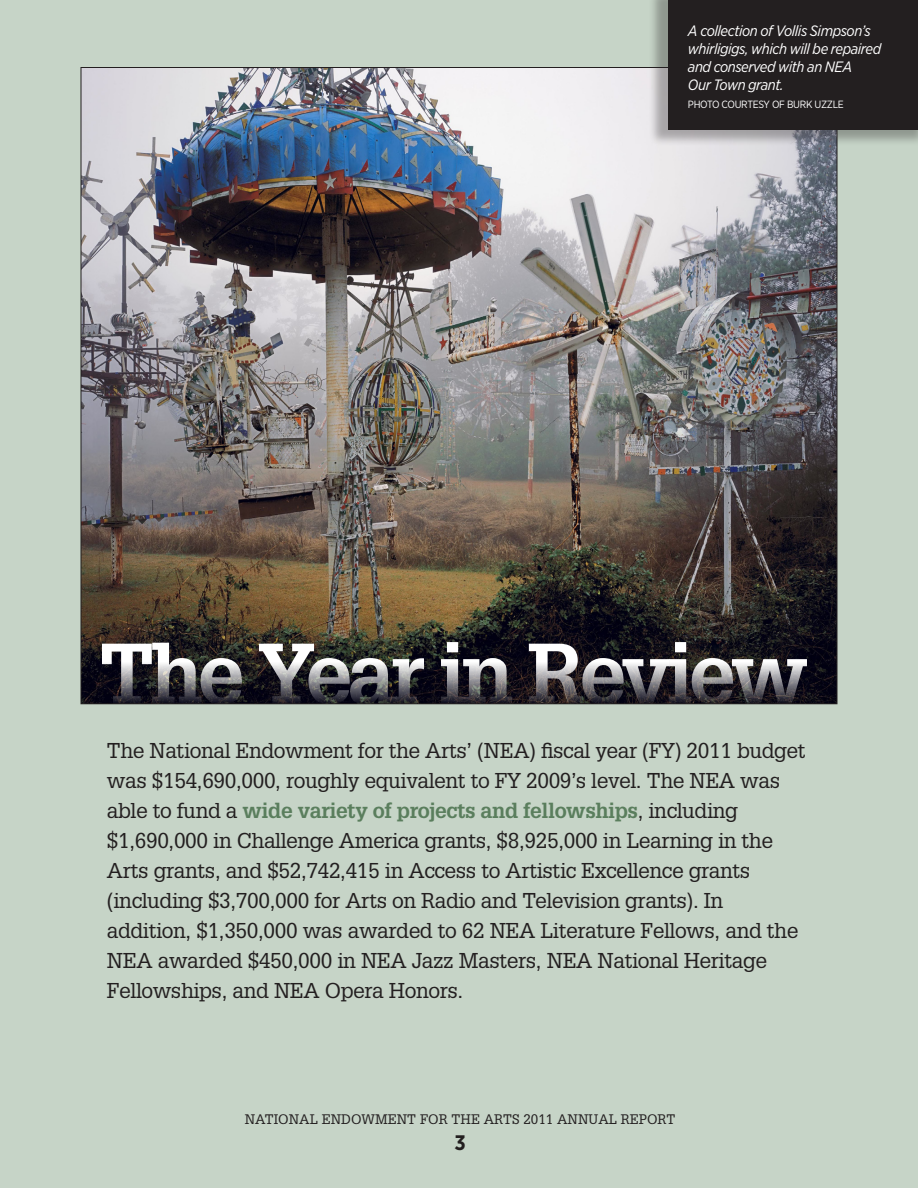
<style>
.page{position:relative;width:918px;height:1188px;background:#c6d4c7}
.page>*{position:absolute;margin:0;border:0;box-sizing:border-box;transform-origin:0 0}
.t1{font:700 84px "Glypha LT Std";letter-spacing:-.06em;color:#fff}
.t2{font:21px/30px "Glypha LT Std";letter-spacing:-.02em;color:#231f20}
.t3{font:700 21px "Gotham Narrow";color:#231f20}
.t4{font:italic 15px/18px "Gotham Narrow";letter-spacing:-.03em;color:#fff}
.t5{font:13.5px "Glypha LT Std";color:#231f20}
.t6{font:10.5px "Gotham Narrow";letter-spacing:-.03em;color:#fff}
.s1{font-weight:700;color:#5a7e5d}
</style>
<div class="page">
<img style="left:83px;top:69px;width:752px;height:633px">
<div style="left:648px;top:0;width:270px;height:147px;background:#231f20;opacity:.33"></div>
<div style="left:669px;top:0;width:249px;height:130px;background:#231f20"></div>
<p class="t4" style="left:688px;top:21px;width:195px">A collection of Vollis Simpson’s whirligigs, which will be repaired and conserved with an NEA<br>Our Town grant.</p>
<p class="t6" style="left:688px;top:98px;width:157px">PHOTO COURTESY OF BURK UZZLE</p>
<h1 class="t1" style="left:99px;top:622px;width:711px">The Year in Review</h1>
<p class="t2" style="left:107px;top:735px;width:700px">The National Endowment for the Arts’ (NEA) fiscal year (FY) 2011 budget was $154,690,000, roughly equivalent to FY 2009’s level. The NEA was able to fund a <span class="s1">wide variety of projects and fellowships</span>, including $1,690,000 in Challenge America grants, $8,925,000 in Learning in the Arts grants, and $52,742,415 in Access to Artistic Excellence grants (including $3,700,000 for Arts on Radio and Television grants). In addition, $1,350,000 was awarded to 62 NEA Literature Fellows, and the NEA awarded $450,000 in NEA Jazz Masters, NEA National Heritage Fellowships, and NEA Opera Honors.</p>
<p class="t5" style="left:245px;top:1111px;width:432px">NATIONAL ENDOWMENT FOR THE ARTS 2011 ANNUAL REPORT</p>
<p class="t3" style="left:454px;top:1129px;width:13px">3</p>
</div>
